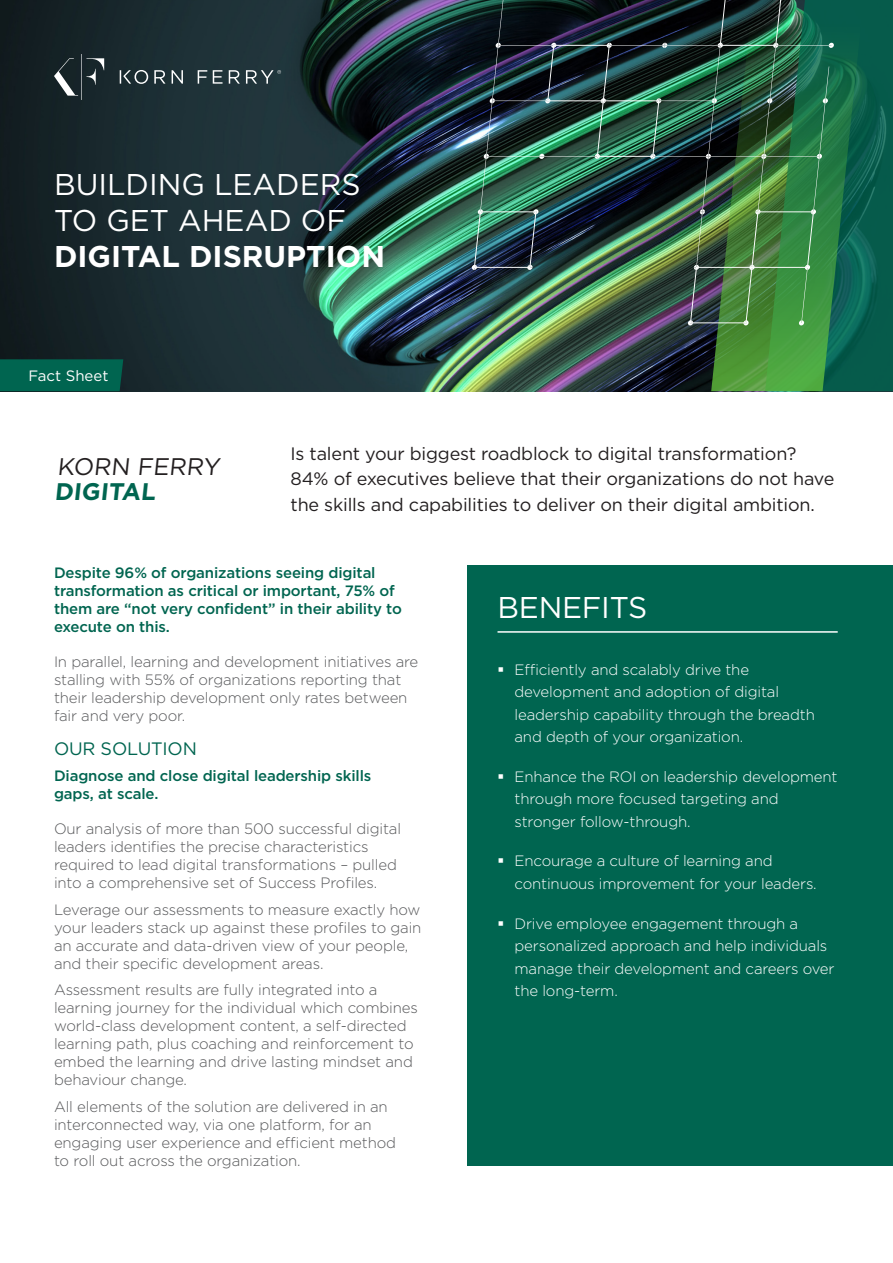
<style>
.page{position:relative;width:893px;height:1263px;background:#fff}
.page>*{position:absolute;margin:0;border:0;box-sizing:border-box;transform-origin:0 0}
.body{font:30px/36px "Gotham";color:#fff}
.t1{font:24px "Gotham";color:#231f20}
.t2{font:700 24px "Gotham";color:#006550}
.t3{font:18px/25.5px "Gotham";letter-spacing:-.01em;color:#231f20}
.subhead{font:18px "Gotham";letter-spacing:-.01em;color:#006550}
.body-2{font:300 15px/18px "Gotham";letter-spacing:-.01em;color:#57585a}
.t4{font:300 15px/22.5px "Gotham";letter-spacing:-.01em;color:#fff}
.intro{font:500 15px/18px "Gotham";letter-spacing:-.01em;color:#006550}
.t5{font:15px "Gotham";color:#fff}
.s1{font-weight:700}
</style>
<div class="page">
<img style="left:0;top:0;width:711px;height:391px">
<svg style="left:54px;top:54px;width:50px;height:46px;background:#344044"></svg>
<svg style="left:120px;top:70px;width:161px;height:14px;background:#4d5c60"></svg>
<svg style="left:865px;top:0;width:28px;height:391px;background:#075c4c"></svg>
<svg style="left:711px;top:0;width:154px;height:391px;background:#257847"></svg>
<img style="left:472px;top:0;width:362px;height:325px">
<div style="left:0;top:359px;width:123px;height:32px;background:#006550"></div>
<div style="left:468px;top:565px;width:425px;height:600px;background:#006550"></div>
<hr style="left:497px;top:631px;width:341px;height:2px;background:#fff">
<p class="body" style="left:54px;top:166px;width:333px">BUILDING LEADERS<br>TO GET AHEAD OF<br><span class="s1">DIGITAL DISRUPTION</span></p>
<p class="t5" style="left:28px;top:366px;width:81px">Fact Sheet</p>
<p class="t1" style="left:57px;top:451px;width:168px">KORN FERRY</p>
<p class="t2" style="left:54px;top:476px;width:106px">DIGITAL</p>
<p class="t3" style="left:291px;top:440px;width:545px">Is talent your biggest roadblock to digital transformation?<br>84% of executives believe that their organizations do not have the skills and capabilities to deliver on their digital ambition.</p>
<p class="intro" style="left:54px;top:563px;width:349px">Despite 96% of organizations seeing digital transformation as critical or important, 75% of them are “not very confident” in their ability to execute on this.</p>
<p class="body-2" style="left:54px;top:652px;width:366px">In parallel, learning and development initiatives are stalling with 55% of organizations reporting that their leadership development only rates between fair and very poor.</p>
<p class="subhead" style="left:54px;top:737px;width:144px">OUR SOLUTION</p>
<p class="intro" style="left:54px;top:766px;width:319px">Diagnose and close digital leadership skills gaps, at scale.</p>
<p class="body-2" style="left:54px;top:819px;width:349px">Our analysis of more than 500 successful digital leaders identifies the precise characteristics required to lead digital transformations – pulled into a comprehensive set of Success Profiles.</p>
<p class="body-2" style="left:54px;top:900px;width:369px">Leverage our assessments to measure exactly how your leaders stack up against these profiles to gain an accurate and data-driven view of your people, and their specific development areas.</p>
<p class="body-2" style="left:54px;top:980px;width:365px">Assessment results are fully integrated into a learning journey for the individual which combines world-class development content, a self-directed learning path, plus coaching and reinforcement to embed the learning and drive lasting mindset and behaviour change.</p>
<p class="body-2" style="left:54px;top:1097px;width:344px">All elements of the solution are delivered in an interconnected way, via one platform, for an engaging user experience and efficient method to roll out across the organization.</p>
<p class="body" style="left:497px;top:589px;width:151px">BENEFITS</p>
<p class="t4" style="left:514px;top:658px;width:302px">Efficiently and scalably drive the development and adoption of digital leadership capability through the breadth and depth of your organization.</p>
<p class="t4" style="left:514px;top:765px;width:325px">Enhance the ROI on leadership development through more focused targeting and stronger follow-through.</p>
<p class="t4" style="left:514px;top:849px;width:304px">Encourage a culture of learning and continuous improvement for your leaders.</p>
<p class="t4" style="left:514px;top:911px;width:321px">Drive employee engagement through a personalized approach and help individuals manage their development and careers over the long-term.</p>
</div>
